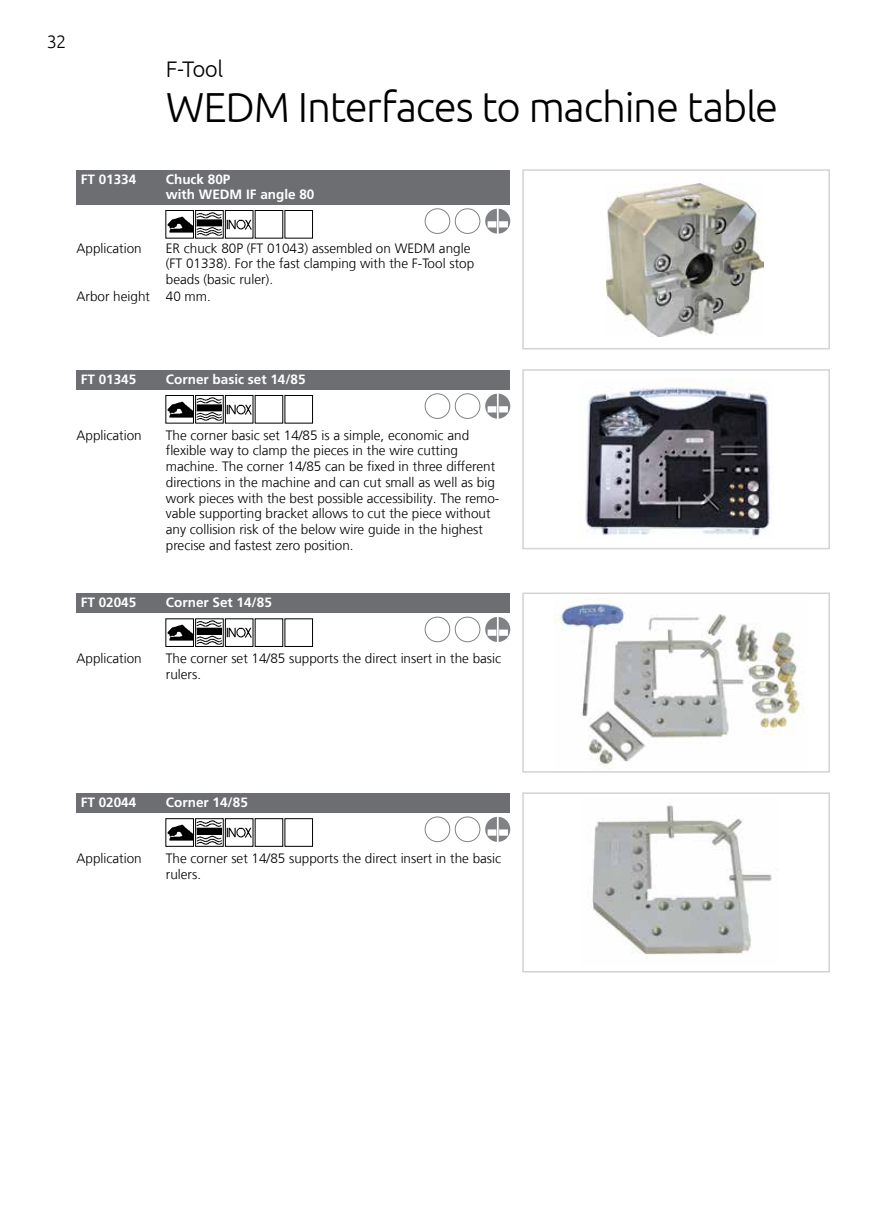
<style>
.page{position:relative;width:893px;height:1212px;background:#fff}
.page>*{position:absolute;margin:0;border:0;box-sizing:border-box;transform-origin:0 0}
.t1{font:300 42px "Ubuntu";letter-spacing:-.03em;color:#000}
.t2{font:300 22.5px "Ubuntu";color:#000}
.t3{font:300 18px "Ubuntu";color:#000}
.t4{font:300 13.5px/15.8px "Frutiger LT Com";color:#000}
.t5{font:700 13.5px/15px "Frutiger LT Com";color:#fff}
</style>
<div class="page">
<img style="left:606px;top:183px;width:157px;height:154px">
<div style="left:522px;top:169px;width:308px;height:180px;border:2px solid #d1d3d4"></div>
<img style="left:578px;top:387px;width:192px;height:149px">
<div style="left:522px;top:369px;width:308px;height:180px;border:2px solid #d1d3d4"></div>
<img style="left:557px;top:598px;width:247px;height:171px">
<div style="left:522px;top:592px;width:308px;height:181px;border:2px solid #d1d3d4"></div>
<img style="left:592px;top:805px;width:180px;height:150px">
<div style="left:522px;top:792px;width:308px;height:180px;border:2px solid #d1d3d4"></div>
<div style="left:77px;top:170px;width:433px;height:34px;background:#6d6e71"></div>
<svg style="left:425px;top:208px;width:85px;height:26px"></svg>
<img style="left:167px;top:217px;width:25px;height:15px">
<div style="left:165px;top:210px;width:29px;height:28px;border:1px solid #000"></div>
<img style="left:197px;top:213px;width:25px;height:23px">
<div style="left:195px;top:210px;width:29px;height:28px;border:1px solid #000"></div>
<img style="left:227px;top:219px;width:24px;height:10px">
<div style="left:225px;top:210px;width:28px;height:28px;border:1px solid #000"></div>
<div style="left:285px;top:210px;width:28px;height:28px;border:1px solid #000"></div>
<div style="left:77px;top:370px;width:433px;height:19px;background:#6d6e71"></div>
<svg style="left:425px;top:393px;width:85px;height:26px"></svg>
<img style="left:167px;top:402px;width:25px;height:15px">
<div style="left:165px;top:395px;width:29px;height:28px;border:1px solid #000"></div>
<img style="left:197px;top:398px;width:25px;height:23px">
<div style="left:195px;top:395px;width:29px;height:28px;border:1px solid #000"></div>
<img style="left:227px;top:404px;width:24px;height:10px">
<div style="left:225px;top:395px;width:28px;height:28px;border:1px solid #000"></div>
<div style="left:285px;top:395px;width:28px;height:28px;border:1px solid #000"></div>
<div style="left:77px;top:593px;width:433px;height:19px;background:#6d6e71"></div>
<svg style="left:425px;top:617px;width:85px;height:25px"></svg>
<img style="left:167px;top:625px;width:25px;height:15px">
<div style="left:165px;top:618px;width:29px;height:29px;border:1px solid #000"></div>
<img style="left:197px;top:621px;width:25px;height:23px">
<div style="left:195px;top:618px;width:29px;height:29px;border:1px solid #000"></div>
<img style="left:227px;top:628px;width:24px;height:9px">
<div style="left:225px;top:618px;width:28px;height:29px;border:1px solid #000"></div>
<div style="left:285px;top:618px;width:28px;height:29px;border:1px solid #000"></div>
<div style="left:77px;top:793px;width:433px;height:19px;background:#6d6e71"></div>
<svg style="left:425px;top:816px;width:85px;height:26px"></svg>
<img style="left:167px;top:825px;width:25px;height:15px">
<div style="left:165px;top:818px;width:29px;height:29px;border:1px solid #000"></div>
<img style="left:197px;top:821px;width:25px;height:23px">
<div style="left:195px;top:818px;width:29px;height:29px;border:1px solid #000"></div>
<img style="left:227px;top:828px;width:24px;height:9px">
<div style="left:225px;top:818px;width:28px;height:29px;border:1px solid #000"></div>
<div style="left:255px;top:818px;width:28px;height:29px;border:1px solid #000"></div>
<div style="left:285px;top:818px;width:28px;height:29px;border:1px solid #000"></div>
<h3 class="t3" style="left:47px;top:31px;width:21px">32</h3>
<h2 class="t2" style="left:166px;top:55px;width:59px">F-Tool</h2>
<h1 class="t1" style="left:166px;top:82px;width:614px">WEDM Interfaces to machine table</h1>
<p class="t5" style="left:81px;top:172px;width:57px">FT 01334</p>
<p class="t5" style="left:166px;top:172px;width:150px">Chuck 80P<br>with WEDM IF angle 80</p>
<p class="t4" style="left:77px;top:240px;width:67px">Application</p>
<p class="t4" style="left:166px;top:240px;width:306px">ER chuck 80P (FT 01043) assembled on WEDM angle</p>
<p class="t4" style="left:166px;top:256px;width:310px">(FT 01338). For the fast clamping with the F‑Tool stop</p>
<p class="t4" style="left:166px;top:272px;width:109px">beads (basic ruler).</p>
<p class="t4" style="left:77px;top:288px;width:136px">Arbor height 40 mm.</p>
<p class="t5" style="left:81px;top:372px;width:57px">FT 01345</p>
<p class="t5" style="left:166px;top:372px;width:141px">Corner basic set 14/85</p>
<p class="t4" style="left:77px;top:427px;width:67px">Application</p>
<p class="t4" style="left:166px;top:427px;width:335px">The corner basic set 14/85 is a simple, economic and flexible way to clamp the pieces in the wire cutting machine. The corner 14/85 can be fixed in three different directions in the machine and can cut small as well as big work pieces with the best possible accessibility. The remo&shy;vable supporting bracket allows to cut the piece without any collision risk of the below wire guide in the highest precise and fastest zero position.</p>
<p class="t5" style="left:81px;top:595px;width:57px">FT 02045</p>
<p class="t5" style="left:166px;top:595px;width:108px">Corner Set 14/85</p>
<p class="t4" style="left:77px;top:650px;width:67px">Application</p>
<p class="t4" style="left:166px;top:650px;width:337px">The corner set 14/85 supports the direct insert in the basic rulers.</p>
<p class="t5" style="left:81px;top:795px;width:57px">FT 02044</p>
<p class="t5" style="left:166px;top:795px;width:84px">Corner 14/85</p>
<p class="t4" style="left:77px;top:850px;width:67px">Application</p>
<p class="t4" style="left:166px;top:850px;width:337px">The corner set 14/85 supports the direct insert in the basic rulers.</p>
</div>
